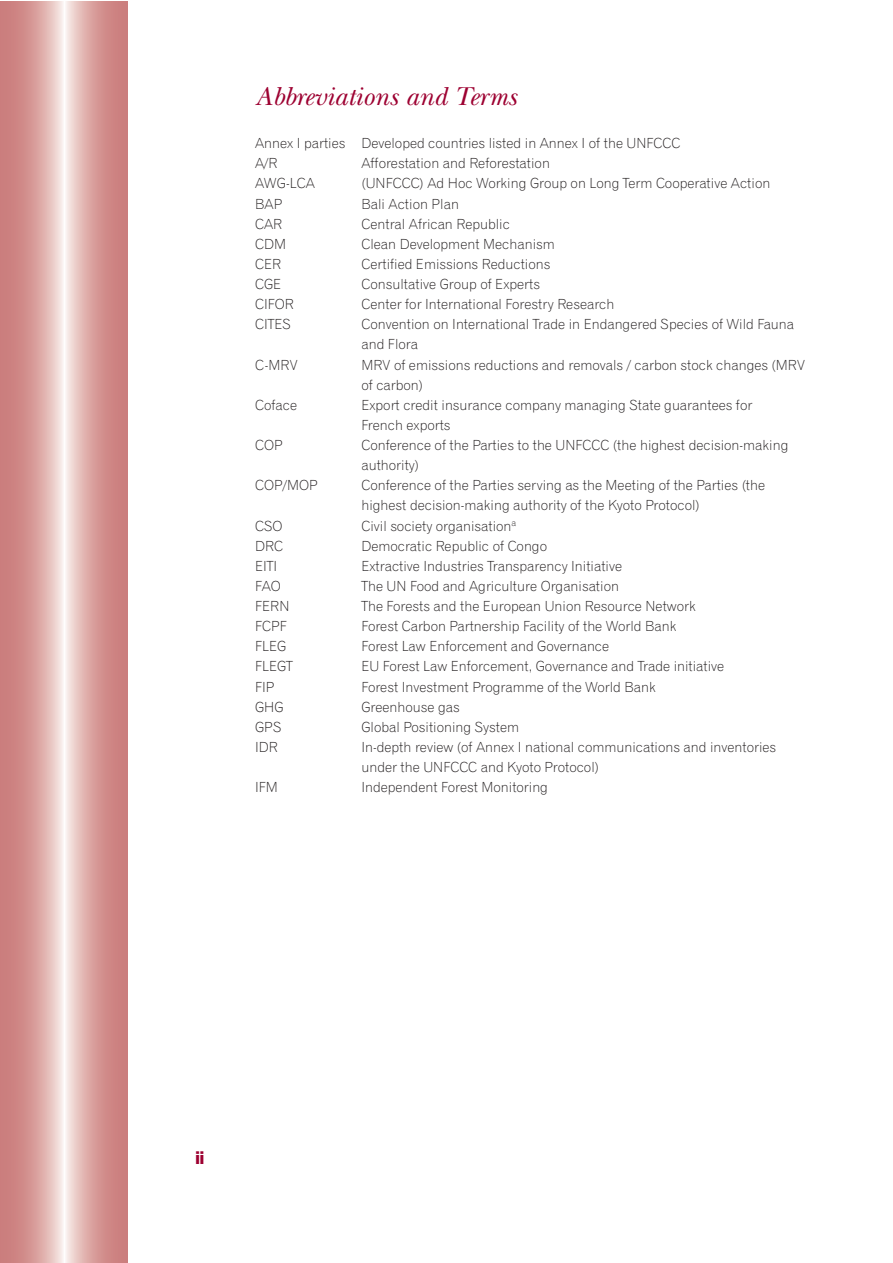
<style>
.page{position:relative;width:893px;height:1263px;background:#fff}
.page>*{position:absolute;margin:0;border:0;box-sizing:border-box;transform-origin:0 0}
.t1{font:italic 27px "New Baskerville";color:#9d0031}
.t2{font:condensed 18px "Franklin Gothic BT";color:#9d0031}
.t3{font:300 13.8px/20.1px "Grotesque";color:#231f20}
</style>
<div class="page">
<h1 class="t1" style="left:255px;top:87px;width:263px">Abbreviations and Terms</h1>
<p class="t3" style="left:255px;top:134px;width:427px">Annex I parties Developed countries listed in Annex I of the UNFCCC<br>A/R</p>
<p class="t3" style="left:361px;top:155px;width:190px">Afforestation and Reforestation</p>
<p class="t3" style="left:255px;top:175px;width:61px">AWG-LCA</p>
<p class="t3" style="left:361px;top:175px;width:410px">(UNFCCC) Ad Hoc Working Group on Long Term Cooperative Action</p>
<p class="t3" style="left:255px;top:195px;width:29px">BAP</p>
<p class="t3" style="left:361px;top:195px;width:99px">Bali Action Plan</p>
<p class="t3" style="left:255px;top:215px;width:29px">CAR</p>
<p class="t3" style="left:361px;top:215px;width:150px">Central African Republic</p>
<p class="t3" style="left:255px;top:235px;width:32px">CDM</p>
<p class="t3" style="left:361px;top:235px;width:195px">Clean Development Mechanism</p>
<p class="t3" style="left:255px;top:255px;width:28px">CER</p>
<p class="t3" style="left:361px;top:255px;width:190px">Certified Emissions Reductions</p>
<p class="t3" style="left:255px;top:275px;width:28px">CGE</p>
<p class="t3" style="left:361px;top:275px;width:180px">Consultative Group of Experts</p>
<p class="t3" style="left:255px;top:295px;width:40px">CIFOR</p>
<p class="t3" style="left:361px;top:295px;width:254px">Center for International Forestry Research</p>
<p class="t3" style="left:255px;top:316px;width:37px">CITES</p>
<p class="t3" style="left:361px;top:316px;width:434px">Convention on International Trade in Endangered Species of Wild Fauna and Flora</p>
<p class="t3" style="left:255px;top:356px;width:44px">C-MRV</p>
<p class="t3" style="left:361px;top:356px;width:445px">MRV of emissions reductions and removals / carbon stock changes (MRV of carbon)</p>
<p class="t3" style="left:255px;top:396px;width:43px">Coface</p>
<p class="t3" style="left:361px;top:396px;width:392px">Export credit insurance company managing State guarantees for<br>French exports</p>
<p class="t3" style="left:255px;top:436px;width:29px">COP</p>
<p class="t3" style="left:361px;top:436px;width:428px">Conference of the Parties to the UNFCCC (the highest decision-making authority)</p>
<p class="t3" style="left:255px;top:477px;width:64px">COP/MOP</p>
<p class="t3" style="left:361px;top:477px;width:405px">Conference of the Parties serving as the Meeting of the Parties (the highest decision-making authority of the Kyoto Protocol)</p>
<p class="t3" style="left:255px;top:517px;width:29px">CSO</p>
<p class="t3" style="left:361px;top:517px;width:156px">Civil society organisation<sup>a</sup></p>
<p class="t3" style="left:255px;top:537px;width:30px">DRC</p>
<p class="t3" style="left:361px;top:537px;width:187px">Democratic Republic of Congo</p>
<p class="t3" style="left:255px;top:557px;width:24px">EITI</p>
<p class="t3" style="left:361px;top:557px;width:262px">Extractive Industries Transparency Initiative</p>
<p class="t3" style="left:255px;top:577px;width:27px">FAO</p>
<p class="t3" style="left:361px;top:577px;width:259px">The UN Food and Agriculture Organisation</p>
<p class="t3" style="left:255px;top:597px;width:36px">FERN</p>
<p class="t3" style="left:361px;top:597px;width:336px">The Forests and the European Union Resource Network</p>
<p class="t3" style="left:255px;top:617px;width:33px">FCPF</p>
<p class="t3" style="left:361px;top:617px;width:316px">Forest Carbon Partnership Facility of the World Bank</p>
<p class="t3" style="left:255px;top:638px;width:33px">FLEG</p>
<p class="t3" style="left:361px;top:638px;width:249px">Forest Law Enforcement and Governance</p>
<p class="t3" style="left:255px;top:658px;width:39px">FLEGT</p>
<p class="t3" style="left:361px;top:658px;width:364px">EU Forest Law Enforcement, Governance and Trade initiative</p>
<p class="t3" style="left:255px;top:678px;width:21px">FIP</p>
<p class="t3" style="left:361px;top:678px;width:296px">Forest Investment Programme of the World Bank</p>
<p class="t3" style="left:255px;top:698px;width:30px">GHG</p>
<p class="t3" style="left:361px;top:698px;width:100px">Greenhouse gas</p>
<p class="t3" style="left:255px;top:718px;width:28px">GPS</p>
<p class="t3" style="left:361px;top:718px;width:159px">Global Positioning System</p>
<p class="t3" style="left:255px;top:738px;width:24px">IDR</p>
<p class="t3" style="left:361px;top:738px;width:416px">In-depth review (of Annex I national communications and inventories under the UNFCCC and Kyoto Protocol)</p>
<p class="t3" style="left:255px;top:778px;width:24px">IFM</p>
<p class="t3" style="left:361px;top:778px;width:188px">Independent Forest Monitoring</p>
<h2 class="t2" style="left:195px;top:1151px;width:10px">ii</h2>
</div>
